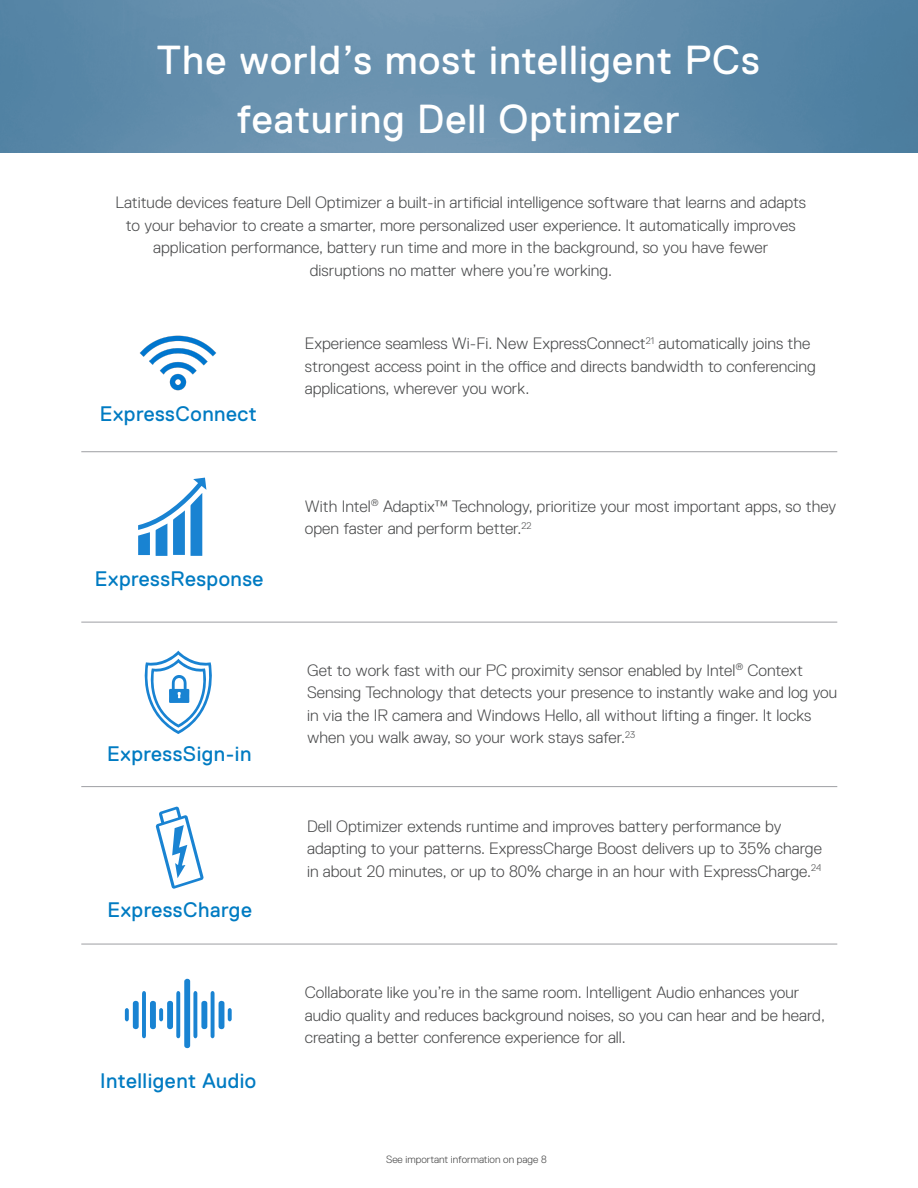
<style>
.page{position:relative;width:918px;height:1188px;background:#fff}
.page>*{position:absolute;margin:0;border:0;box-sizing:border-box;transform-origin:0 0}
.t1{font:40.5px "Dell Replica";letter-spacing:.025em;color:#fff}
.t2{font:21px "Dell Replica";letter-spacing:.025em;color:#007bc2}
.t3{font:300 16.5px/22.5px "Dell Replica";color:#4b4c4d}
.t4{font:300 10.5px "Dell Replica";color:#444}
</style>
<div class="page">
<img style="left:140px;top:335px;width:77px;height:56px">
<img style="left:0;top:0;width:918px;height:152px">
<hr style="left:81px;top:451px;width:756px;height:1px;background:#a8a9ad">
<hr style="left:81px;top:622px;width:756px;height:1px;background:#a8a9ad">
<hr style="left:81px;top:786px;width:756px;height:1px;background:#a8a9ad">
<hr style="left:81px;top:944px;width:756px;height:1px;background:#a8a9ad">
<svg style="left:156px;top:807px;width:48px;height:82px"></svg>
<svg style="left:145px;top:651px;width:67px;height:83px"></svg>
<svg style="left:125px;top:979px;width:107px;height:69px"></svg>
<svg style="left:138px;top:478px;width:68px;height:78px"></svg>
<p class="t1" style="left:157px;top:37px;width:604px">The world’s most intelligent PCs</p>
<p class="t1" style="left:237px;top:96px;width:445px">featuring Dell Optimizer</p>
<p class="t3" style="left:116px;top:192px;width:692px">Latitude devices feature Dell Optimizer a built-in artificial intelligence software that learns and adapts</p>
<p class="t3" style="left:126px;top:214px;width:671px">to your behavior to create a smarter, more personalized user experience. It automatically improves</p>
<p class="t3" style="left:153px;top:237px;width:617px">application performance, battery run time and more in the background, so you have fewer</p>
<p class="t3" style="left:310px;top:259px;width:304px">disruptions no matter where you’re working.</p>
<p class="t2" style="left:100px;top:402px;width:158px">ExpressConnect</p>
<p class="t2" style="left:95px;top:567px;width:170px">ExpressResponse</p>
<p class="t2" style="left:107px;top:742px;width:146px">ExpressSign-in</p>
<p class="t2" style="left:107px;top:898px;width:146px">ExpressCharge</p>
<p class="t2" style="left:100px;top:1069px;width:158px">Intelligent Audio</p>
<p class="t3" style="left:305px;top:333px;width:513px">Experience seamless Wi-Fi. New ExpressConnect<sup>21</sup> automatically joins the strongest access point in the office and directs bandwidth to conferencing applications, wherever you work.</p>
<p class="t3" style="left:305px;top:495px;width:533px">With Intel<sup>®</sup> Adaptix™ Technology, prioritize your most important apps, so they open faster and perform better.<sup>22</sup></p>
<p class="t3" style="left:307px;top:659px;width:532px">Get to work fast with our PC proximity sensor enabled by Intel<sup>®</sup> Context Sensing Technology that detects your presence to instantly wake and log you in via the IR camera and Windows Hello, all without lifting a finger. It locks when you walk away, so your work stays safer.<sup>23</sup></p>
<p class="t3" style="left:307px;top:815px;width:516px">Dell Optimizer extends runtime and improves battery performance by adapting to your patterns. ExpressCharge Boost delivers up to 35% charge in about 20 minutes, or up to 80% charge in an hour with ExpressCharge.<sup>24</sup></p>
<p class="t3" style="left:305px;top:982px;width:522px">Collaborate like you’re in the same room. Intelligent Audio enhances your audio quality and reduces background noises, so you can hear and be heard, creating a better conference experience for all.</p>
<p class="t4" style="left:386px;top:1154px;width:162px">See important information on page 8</p>
</div>
